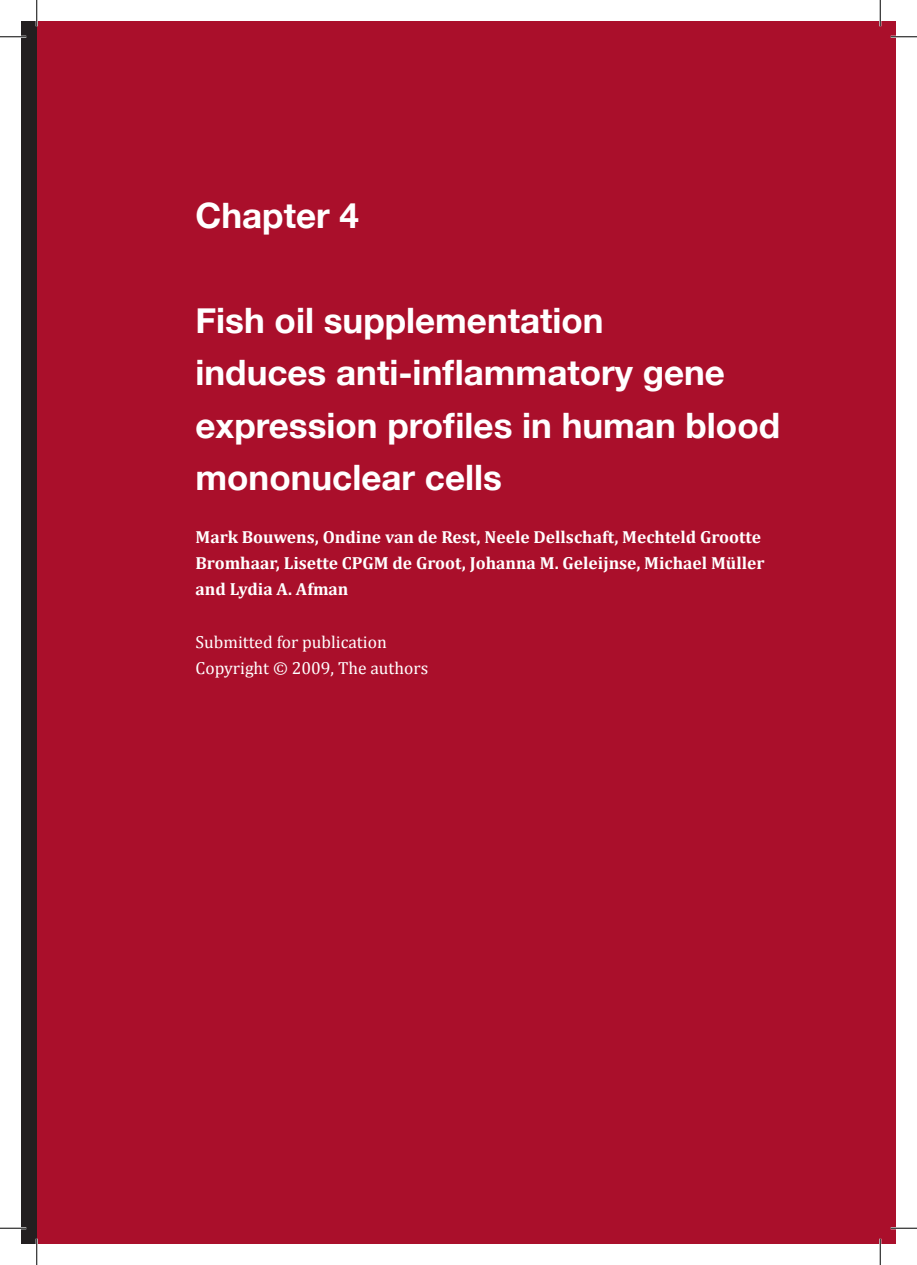
<style>
.page{position:relative;width:917px;height:1265px;background:#fff}
.page>*{position:absolute;margin:0;border:0;box-sizing:border-box;transform-origin:0 0}
.t1{font:700 35px/52.5px "Helvetica Neue";color:#fff}
.t2{font:700 17.5px/26.2px "Cambria";color:#fff}
.t3{font:17.5px/26.2px "Cambria";color:#fff}
</style>
<div class="page">
<div style="left:37px;top:22px;width:858px;height:1220px;background:#aa0f2b"></div>
<div style="left:22px;top:22px;width:15px;height:1220px;background:#231f20"></div>
<hr style="left:0;top:36px;width:26px;height:2px;background:#fff">
<hr style="left:891px;top:36px;width:26px;height:2px;background:#fff">
<hr style="left:0;top:1226px;width:26px;height:2px;background:#fff">
<hr style="left:891px;top:1226px;width:26px;height:2px;background:#fff">
<hr style="left:36px;top:0;width:2px;height:26px;background:#fff">
<hr style="left:36px;top:1238px;width:2px;height:26px;background:#fff">
<hr style="left:879px;top:0;width:2px;height:26px;background:#fff">
<hr style="left:879px;top:1238px;width:2px;height:26px;background:#fff">
<svg style="left:0;top:36px;width:26px;height:1px"></svg>
<svg style="left:891px;top:36px;width:26px;height:1px"></svg>
<svg style="left:0;top:1227px;width:26px;height:1px"></svg>
<svg style="left:891px;top:1227px;width:26px;height:1px"></svg>
<svg style="left:36px;top:0;width:1px;height:26px"></svg>
<svg style="left:36px;top:1238px;width:1px;height:26px"></svg>
<svg style="left:880px;top:0;width:1px;height:26px"></svg>
<svg style="left:880px;top:1238px;width:1px;height:26px"></svg>
<h1 class="t1" style="left:195px;top:188px;width:165px">Chapter 4</h1>
<h1 class="t1" style="left:195px;top:293px;width:586px">Fish oil supplementation<br>induces anti-inflammatory gene expression profiles in human blood mononuclear cells</h1>
<p class="t2" style="left:195px;top:523px;width:570px">Mark Bouwens, Ondine van de Rest, Neele Dellschaft, Mechteld Grootte<br>Bromhaar, Lisette CPGM de Groot, Johanna M. Geleijnse, Michael Müller and Lydia A. Afman</p>
<p class="t3" style="left:195px;top:628px;width:234px">Submitted for publication<br>Copyright © 2009, The authors</p>
</div>
